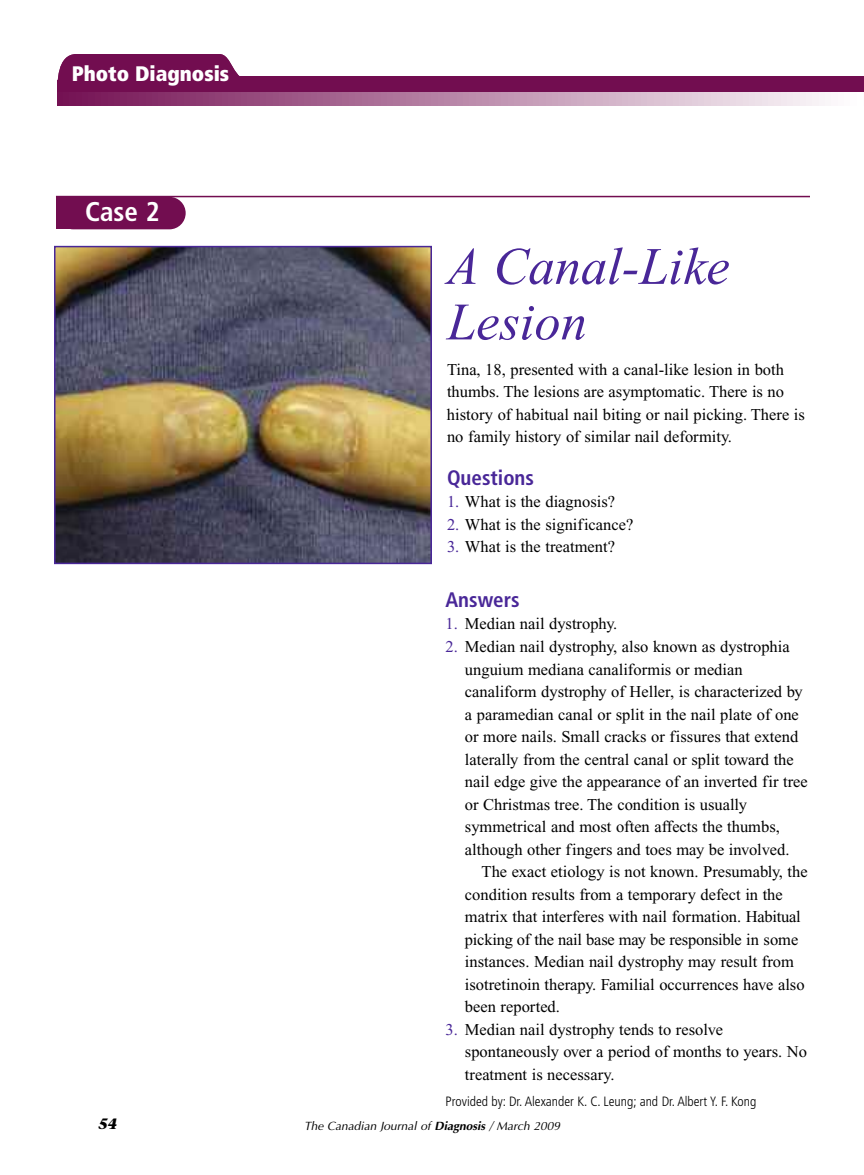
<style>
.page{position:relative;width:864px;height:1175px;background:#fff}
.page>*{position:absolute;margin:0;border:0;box-sizing:border-box;transform-origin:0 0}
.t1{font:italic 52.5px/55.5px "Times New Roman";color:#492798}
.t2{font:700 condensed 27px "Frutiger";color:#fff}
.t3{font:700 condensed 21px "Frutiger";color:#492798}
.t4{font:900 condensed 21px "Frutiger";color:#fff}
.t5{font:16.5px/22.5px "Times New Roman";color:#000}
.t6{font:italic 700 15px "Stone Serif";color:#000}
.t7{font:300 condensed 13.5px "Frutiger";color:#000}
.t8{font:italic 12px "Optima";color:#000}
.s1{color:#492798}
.s2{font-weight:700}
</style>
<div class="page">
<div style="left:59px;top:76px;width:805px;height:13px;background:#720d50"></div>
<div style="left:58px;top:80px;width:806px;height:13px;background:#720d50"></div>
<svg style="left:57px;top:54px;width:199px;height:40px"></svg>
<div style="left:68px;top:64px;width:163px;height:34px;background:#720d50"></div>
<div style="left:57px;top:197px;width:129px;height:32px;background:#720d50;border-radius:16px"></div>
<hr style="left:56px;top:196px;width:754px;height:1px;background:#720d50">
<div style="left:56px;top:196px;width:36px;height:33px;background:#720d50"></div>
<svg style="left:58px;top:93px;width:767px;height:12px;background:#b682a5"></svg>
<img style="left:57px;top:249px;width:372px;height:312px">
<div style="left:54px;top:246px;width:378px;height:318px;border:2px solid #492798"></div>
<p class="t4" style="left:72px;top:66px;width:159px">Photo Diagnosis</p>
<h2 class="t2" style="left:85px;top:201px;width:76px">Case 2</h2>
<h1 class="t1" style="left:447px;top:243px;width:284px">A Canal-Like<br>Lesion</h1>
<p class="t5" style="left:447px;top:359px;width:359px">Tina, 18, presented with a canal-like lesion in both thumbs. The lesions are asymptomatic. There is no history of habitual nail biting or nail picking. There is no family history of similar nail deformity.</p>
<p class="t3" style="left:447px;top:469px;width:89px">Questions</p>
<p class="t5" style="left:447px;top:492px;width:170px"><span class="s1">1.</span> What is the diagnosis?</p>
<p class="t5" style="left:447px;top:515px;width:188px"><span class="s1">2.</span> What is the significance?</p>
<p class="t5" style="left:447px;top:537px;width:170px"><span class="s1">3.</span> What is the treatment?</p>
<p class="t3" style="left:446px;top:591px;width:76px">Answers</p>
<p class="t5" style="left:446px;top:614px;width:173px"><span class="s1">1.</span> Median nail dystrophy.</p>
<p class="t5" style="left:465px;top:637px;width:344px;text-indent:-19px"><span class="s1">2.</span> Median nail dystrophy, also known as dystrophia unguium mediana canaliformis or median canaliform dystrophy of Heller, is characterized by a paramedian canal or split in the nail plate of one or more nails. Small cracks or fissures that extend laterally from the central canal or split toward the nail edge give the appearance of an inverted fir tree or Christmas tree. The condition is usually symmetrical and most often affects the thumbs, although other fingers and toes may be involved.</p>
<p class="t5" style="left:465px;top:862px;width:344px;text-indent:17px">The exact etiology is not known. Presumably, the condition results from a temporary defect in the matrix that interferes with nail formation. Habitual picking of the nail base may be responsible in some instances. Median nail dystrophy may result from isotretinoin therapy. Familial occurrences have also been reported.</p>
<p class="t5" style="left:465px;top:1019px;width:344px;text-indent:-19px"><span class="s1">3.</span> Median nail dystrophy tends to resolve spontaneously over a period of months to years. No treatment is necessary.</p>
<p class="t7" style="left:446px;top:1096px;width:312px">Provided by: Dr. Alexander K. C. Leung; and Dr. Albert Y. F. Kong</p>
<p class="t6" style="left:98px;top:1118px;width:20px">54</p>
<p class="t8" style="left:304px;top:1118px;width:257px">The Canadian Journal of <span class="s2">Diagnosis</span> / March 2009</p>
</div>
